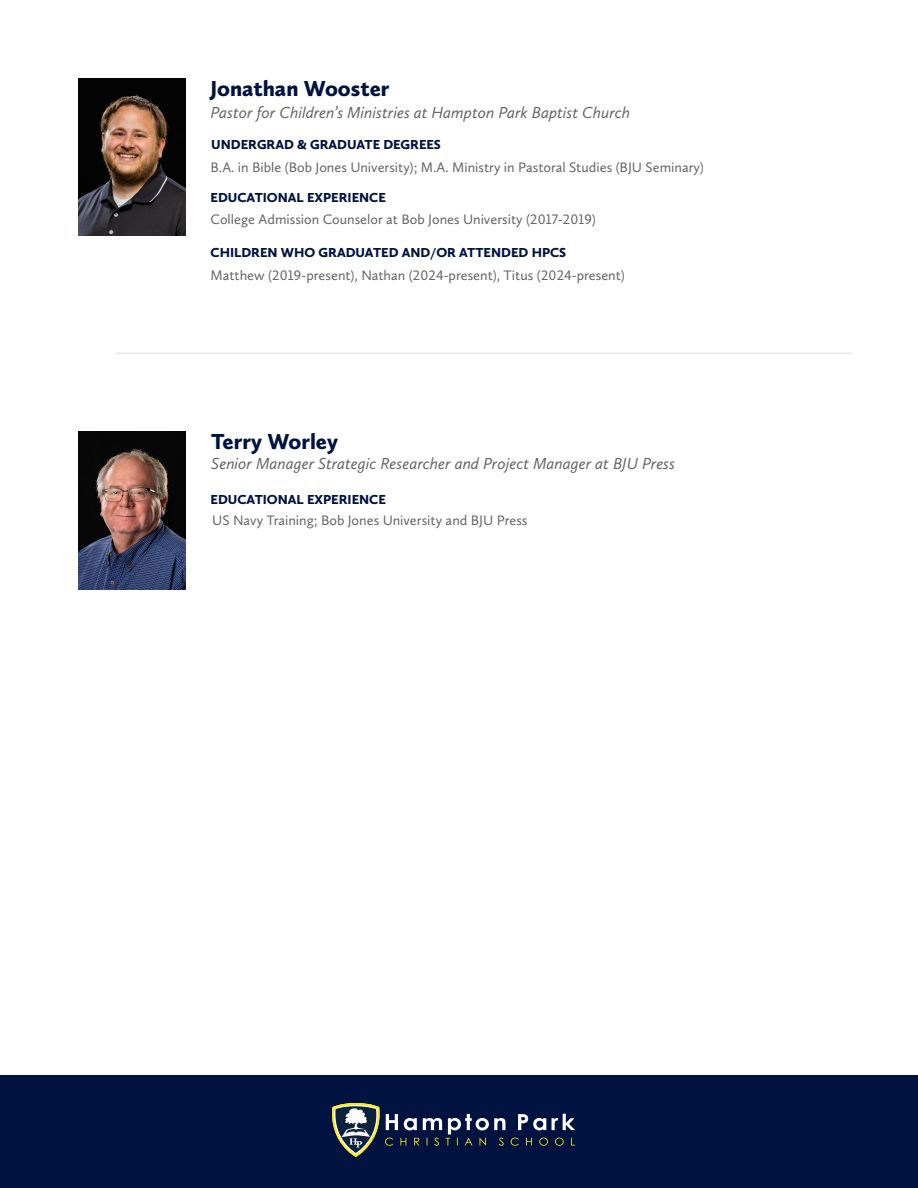
<style>
.page{position:relative;width:918px;height:1188px;background:#fff}
.page>*{position:absolute;margin:0;border:0;box-sizing:border-box;transform-origin:0 0}
.t1{font:900 22.5px "Calluna Sans";color:#001340}
.t2{font:italic 16.5px "Calluna Sans";color:#636366}
.t3{font:14.25px "Calluna Sans";color:#636366}
.t4{font:900 13.5px "Calluna Sans";color:#001340}
</style>
<div class="page">
<img style="left:79px;top:79px;width:106px;height:156px">
<img style="left:79px;top:432px;width:106px;height:158px">
<hr style="left:116px;top:353px;width:736px;height:1px;background:#acb7b3">
<div style="left:0;top:1076px;width:918px;height:112px;background:#001340"></div>
<svg style="left:332px;top:1103px;width:243px;height:54px"></svg>
<p class="t1" style="left:211px;top:75px;width:180px">Jonathan Wooster</p>
<p class="t2" style="left:211px;top:102px;width:421px">Pastor for Children’s Ministries at Hampton Park Baptist Church</p>
<p class="t3" style="left:211px;top:158px;width:495px">B.A. in Bible (Bob Jones University); M.A. Ministry in Pastoral Studies (BJU Seminary)</p>
<p class="t3" style="left:211px;top:211px;width:387px">College Admission Counselor at Bob Jones University (2017-2019)</p>
<p class="t4" style="left:211px;top:136px;width:231px">UNDERGRAD &amp; GRADUATE DEGREES</p>
<p class="t4" style="left:211px;top:189px;width:177px">EDUCATIONAL EXPERIENCE</p>
<p class="t4" style="left:211px;top:244px;width:357px">CHILDREN WHO GRADUATED AND/OR ATTENDED HPCS</p>
<p class="t3" style="left:211px;top:267px;width:416px">Matthew (2019-present), Nathan (2024-present), Titus (2024-present)</p>
<p class="t1" style="left:211px;top:427px;width:128px">Terry Worley</p>
<p class="t2" style="left:211px;top:454px;width:465px">Senior Manager Strategic Researcher and Project Manager at BJU Press</p>
<p class="t4" style="left:211px;top:491px;width:177px">EDUCATIONAL EXPERIENCE</p>
<p class="t3" style="left:212px;top:511px;width:317px">US Navy Training; Bob Jones University and BJU Press</p>
</div>
